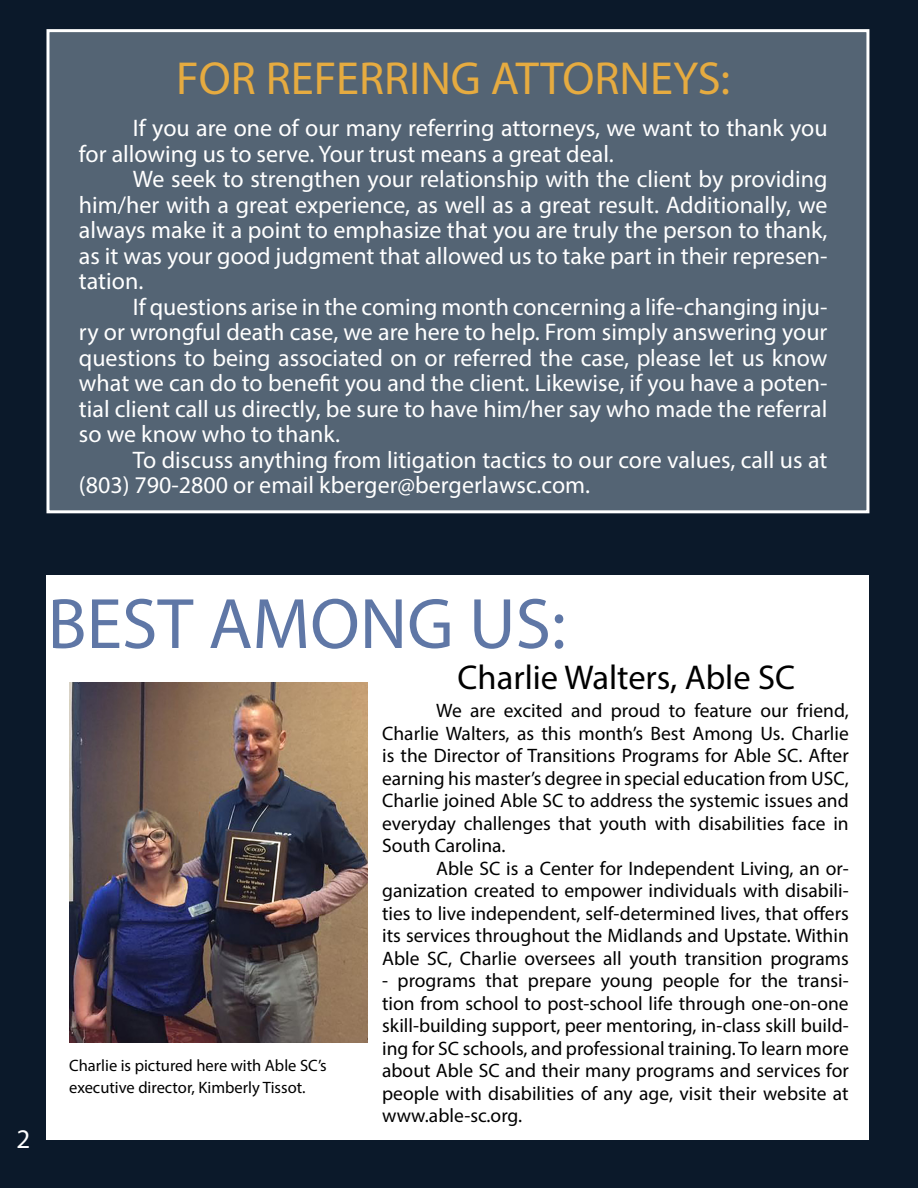
<style>
.page{position:relative;width:918px;height:1188px;background:#0b192a}
.page>*{position:absolute;margin:0;border:0;box-sizing:border-box;transform-origin:0 0}
.t1{font:72px "Myriad Pro";color:#5f77a6}
.t2{font:46.5px "Myriad Pro";color:#e6ab40}
.t3{font:34.5px "Myriad Pro";color:#000}
.t4{font:27px "Myriad Pro";color:#fff}
.t5{font:24px/25.5px "Myriad Pro";color:#fff}
.t6{font:19.5px/22.5px "Myriad Pro";color:#000;text-align:justify}
.t7{font:16.5px "Myriad Pro";color:#000}
</style>
<div class="page">
<div style="left:46px;top:576px;width:823px;height:564px;background:#fff"></div>
<img style="left:69px;top:682px;width:299px;height:361px">
<div style="left:46px;top:29px;width:823px;height:484px;background:#546474;border:3px solid #fff"></div>
<p class="t2" style="left:176px;top:50px;width:555px">FOR REFERRING ATTORNEYS:</p>
<p class="t5" style="left:79px;top:115px;width:750px;text-indent:54px">If you are one of our many referring attorneys, we want to thank you for allowing us to serve. Your trust means a great deal.</p>
<p class="t5" style="left:79px;top:166px;width:750px;text-align:justify;text-indent:54px">We seek to strengthen your relationship with the client by providing him/her with a great experience, as well as a great result. Additionally, we always make it a point to emphasize that you are truly the person to thank, as it was your good judgment that allowed us to take part in their represen&shy;tation.</p>
<p class="t5" style="left:79px;top:293px;width:750px;text-align:justify;text-indent:54px">If questions arise in the coming month concerning a life-changing inju&shy;ry or wrongful death case, we are here to help. From simply answering your questions to being associated on or referred the case, please let us know what we can do to benefit you and the client. Likewise, if you have a poten&shy;tial client call us directly, be sure to have him/her say who made the referral so we know who to thank.</p>
<p class="t5" style="left:79px;top:446px;width:750px;text-indent:54px">To discuss anything from litigation tactics to our core values, call us at (803) 790-2800 or email kberger@bergerlawsc.com.</p>
<p class="t4" style="left:16px;top:1122px;width:15px">2</p>
<p class="t1" style="left:48px;top:579px;width:520px">BEST AMONG US:</p>
<p class="t7" style="left:69px;top:1055px;width:259px">Charlie is pictured here with Able SC’s</p>
<p class="t7" style="left:69px;top:1078px;width:238px">executive director, Kimberly Tissot.</p>
<p class="t3" style="left:458px;top:656px;width:339px">Charlie Walters, Able SC</p>
<p class="t6" style="left:382px;top:699px;width:468px;text-indent:54px">We are excited and proud to feature our friend, Charlie Walters, as this month’s Best Among Us. Charlie is the Director of Transitions Programs for Able SC. After earning his master’s degree in special education from USC, Charlie joined Able SC to address the systemic issues and everyday challenges that youth with disabilities face in South Carolina.</p>
<p class="t6" style="left:382px;top:857px;width:468px;text-indent:54px">Able SC is a Center for Independent Living, an or&shy;ganization created to empower individuals with disabili&shy;ties to live independent, self-determined lives, that offers its services throughout the Midlands and Upstate. Within Able SC, Charlie oversees all youth transition programs</p>
<p class="t6" style="left:382px;top:969px;width:468px">- programs that prepare young people for the transi&shy;tion from school to post-school life through one-on-one skill-building support, peer mentoring, in-class skill build&shy;ing for SC schools, and professional training. To learn more about Able SC and their many programs and services for people with disabilities of any age, visit their website at www.able-sc.org.</p>
</div>
